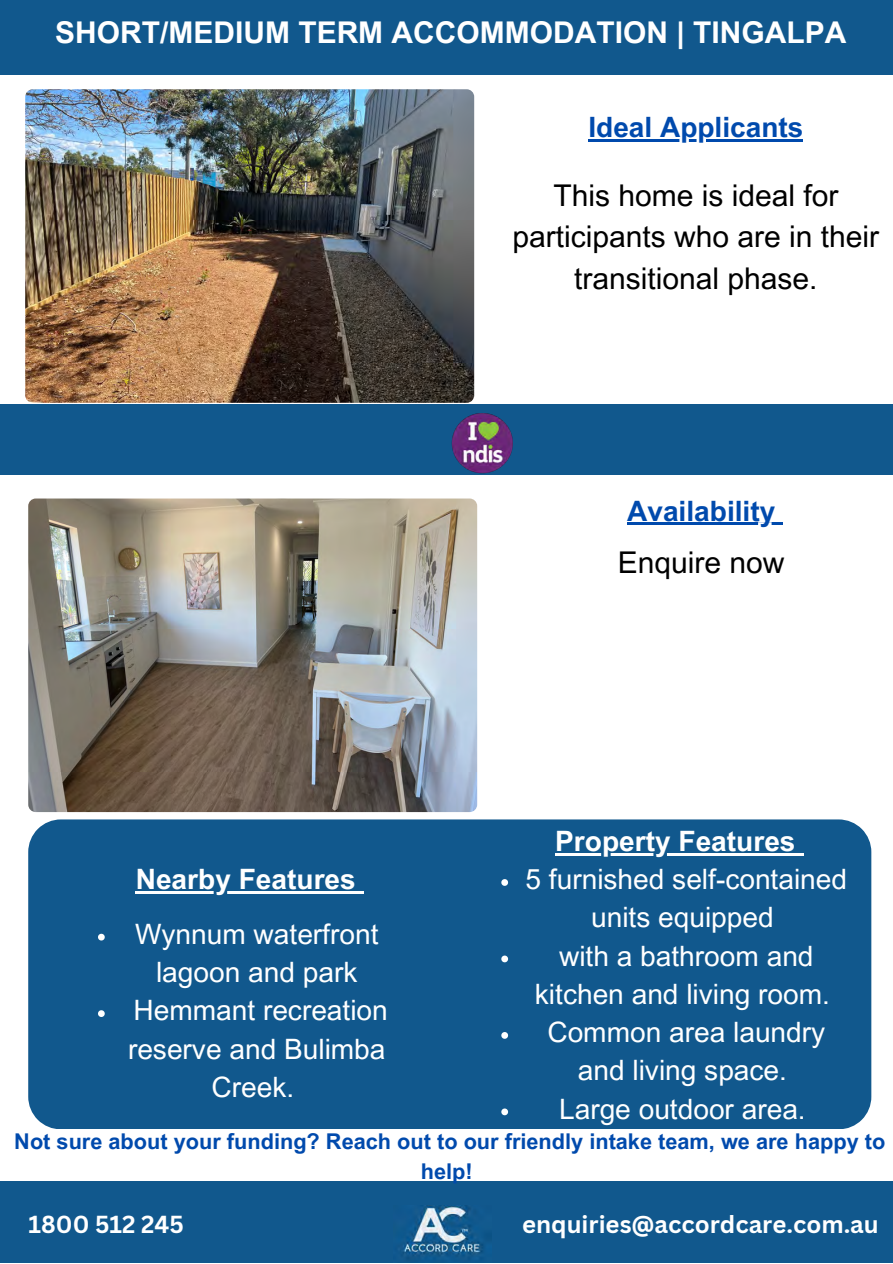
<style>
.page{position:relative;width:893px;height:1264px;background:#fff}
.page>*{position:absolute;margin:0;border:0;box-sizing:border-box;transform-origin:0 0}
.t1{font:30px/41.5px "Arial MT Pro";color:#000;text-align:center}
.t2{font:700 30px "Arial MT Pro";color:#fff}
.t3{font:28.05px/38.2px "Arial MT Pro";color:#fff;text-align:center}
.t4{font:700 28.05px "Arial MT Pro";color:#fff}
.t5{font:700 28.05px "Arial MT Pro";color:#004aad}
.t6{font:700 24px "Canva Sans";color:#fff}
.t7{font:700 21.75px/30.3px "Arial MT Pro";color:#004aad;text-align:center}
.t8{font:700 16.95px "Arial MT Pro";color:#fff}
</style>
<div class="page">
<div style="left:28px;top:819px;width:843px;height:310px;background:#11588d"></div>
<img style="left:25px;top:89px;width:449px;height:314px;border-radius:8px">
<img style="left:28px;top:498px;width:449px;height:314px;border-radius:8px">
<div style="left:0;top:1180px;width:892px;height:82px;background:#11588d"></div>
<img style="left:403px;top:1205px;width:80px;height:55px">
<div style="left:0;top:0;width:892px;height:75px;background:#11588d"></div>
<hr style="left:136px;top:891px;width:220px;height:2px;background:#fff">
<svg style="left:356px;top:891px;width:7px;height:2px"></svg>
<hr style="left:555px;top:853px;width:240px;height:2px;background:#fff">
<svg style="left:795px;top:853px;width:8px;height:2px"></svg>
<hr style="left:627px;top:522px;width:148px;height:3px;background:#004aad">
<svg style="left:775px;top:522px;width:8px;height:3px"></svg>
<hr style="left:588px;top:139px;width:215px;height:2px;background:#004aad">
<svg style="left:501px;top:879px;width:7px;height:6px"></svg>
<svg style="left:501px;top:955px;width:7px;height:7px"></svg>
<svg style="left:501px;top:1032px;width:7px;height:6px"></svg>
<svg style="left:501px;top:1108px;width:7px;height:7px"></svg>
<svg style="left:98px;top:933px;width:7px;height:7px"></svg>
<svg style="left:98px;top:1010px;width:7px;height:6px"></svg>
<div style="left:0;top:405px;width:892px;height:70px;background:#11588d"></div>
<img style="left:451px;top:413px;width:62px;height:61px">
<p class="t2" style="left:55px;top:21px;width:792px">SHORT/MEDIUM TERM ACCOMMODATION | TINGALPA</p>
<p class="t5" style="left:588px;top:116px;width:216px">Ideal Applicants</p>
<p class="t1" style="left:512px;top:178px;width:368px">This home is ideal for participants who are in their transitional phase.</p>
<p class="t5" style="left:627px;top:500px;width:150px">Availability</p>
<p class="t1" style="left:617px;top:545px;width:168px">Enquire now</p>
<p class="t4" style="left:136px;top:869px;width:221px">Nearby Features</p>
<p class="t3" style="left:135px;top:918px;width:245px">Wynnum waterfront lagoon and park</p>
<p class="t3" style="left:128px;top:994px;width:261px">Hemmant recreation reserve and Bulimba<br>Creek.</p>
<p class="t8" style="left:216px;top:931px;width:108px">Key Features</p>
<p class="t4" style="left:555px;top:830px;width:242px">Property Features</p>
<p class="t3" style="left:525px;top:863px;width:323px">5 furnished self-contained units equipped</p>
<p class="t3" style="left:535px;top:940px;width:296px">with a bathroom and kitchen and living room.</p>
<p class="t3" style="left:547px;top:1016px;width:279px">Common area laundry and living space.</p>
<p class="t3" style="left:559px;top:1093px;width:248px">Large outdoor area.</p>
<p class="t7" style="left:14px;top:1128px;width:872px">Not sure about your funding? Reach out to our friendly intake team, we are happy to help!</p>
<p class="t6" style="left:29px;top:1207px;width:157px">1800 512 245</p>
<p class="t6" style="left:522px;top:1207px;width:358px">enquiries@accordcare.com.au</p>
</div>
